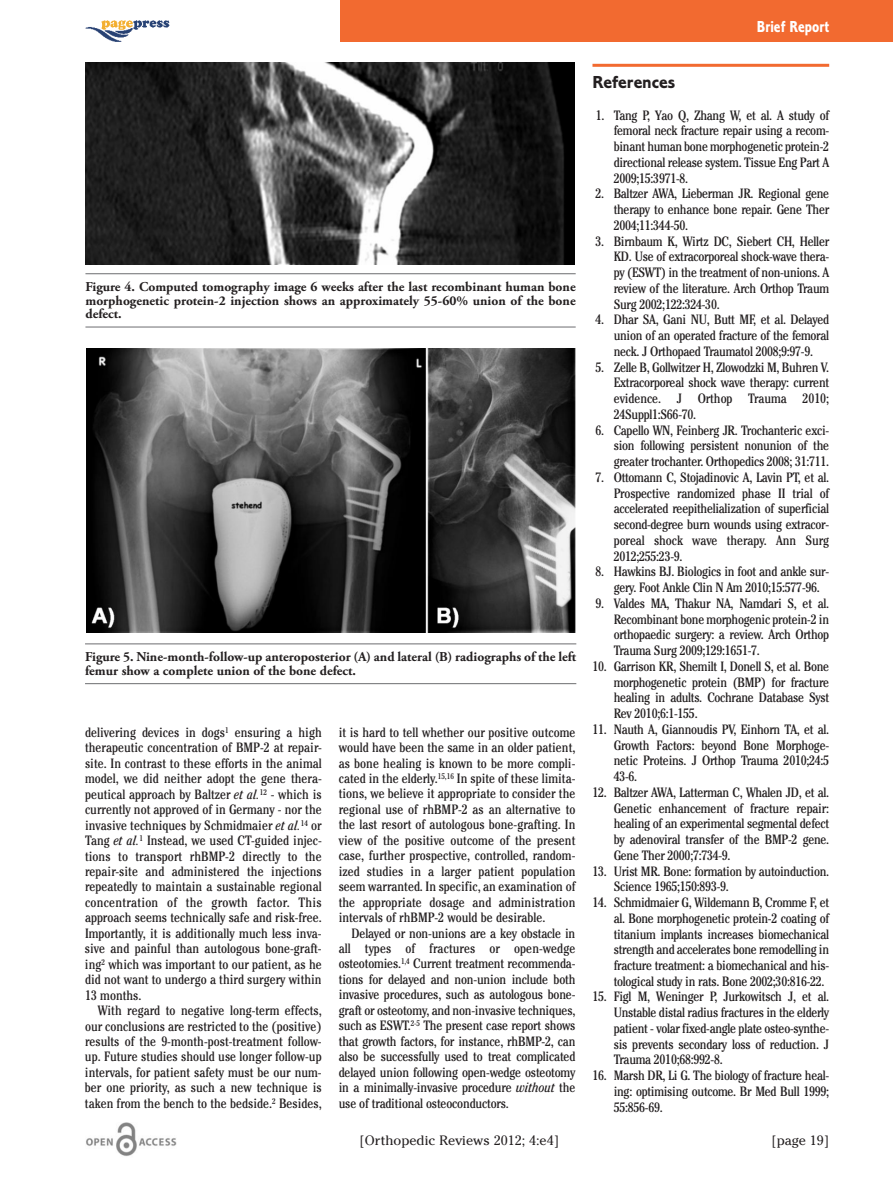
<style>
.page{position:relative;width:893px;height:1191px;background:#fff}
.page>*{position:absolute;margin:0;border:0;box-sizing:border-box;transform-origin:0 0}
.t1{font:18px "Corinthian Bold Plain";color:#231f20}
.t2{font:16.5px "Corinthian Bold Condensed Plain";color:#fff}
.t3{font:condensed 13.5px/15.8px "Cheltenham";letter-spacing:-.02em;color:#231f20;text-align:justify}
.t4{font:700 13.5px/13.5px "Adobe Garamond Pro";color:#231f20;text-align:justify}
.t5{font:13.5px "Cheltenham";color:#231f20}
.s1{font-style:italic}
</style>
<div class="page">
<div style="left:340px;top:0;width:553px;height:42px;background:#f26a30"></div>
<img style="left:86px;top:1123px;width:91px;height:33px">
<img style="left:85px;top:20px;width:85px;height:22px">
<hr style="left:592px;top:64px;width:237px;height:3px;background:#f26a30">
<img style="left:85px;top:63px;width:489px;height:202px">
<hr style="left:85px;top:273px;width:491px;height:1px;background:#6c6d70">
<hr style="left:85px;top:327px;width:491px;height:1px;background:#6c6d70">
<img style="left:86px;top:348px;width:489px;height:285px">
<hr style="left:85px;top:643px;width:491px;height:1px;background:#6c6d70">
<hr style="left:85px;top:683px;width:491px;height:1px;background:#6c6d70">
<p class="t4" style="left:85px;top:281px;width:492px">Figure 4. Computed tomography image 6 weeks after the last recombinant human bone morphogenetic protein-2 injection shows an approximately 55-60% union of the bone defect.</p>
<p class="t4" style="left:85px;top:651px;width:493px">Figure 5. Nine-month-follow-up anteroposterior (A) and lateral (B) radiographs of the left femur show a complete union of the bone defect.</p>
<p class="t3" style="left:85px;top:726px;width:238px">delivering devices in dogs<sup>1</sup> ensuring a high therapeutic concentration of BMP-2 at repair&shy;site. In contrast to these efforts in the animal model, we did neither adopt the gene thera&shy;peutical approach by Baltzer <span class="s1">et al.</span><sup>12</sup> - which is currently not approved of in Germany - nor the invasive techniques by Schmidmaier <span class="s1">et al.</span><sup>14</sup> or Tang <span class="s1">et al.</span><sup>1</sup> Instead, we used CT-guided injec&shy;tions to transport rhBMP-2 directly to the repair-site and administered the injections repeatedly to maintain a sustainable regional concentration of the growth factor. This approach seems technically safe and risk-free.<br>Importantly, it is additionally much less inva&shy;sive and painful than autologous bone-graft&shy;ing<sup>2</sup> which was important to our patient, as he did not want to undergo a third surgery within 13 months.</p>
<p class="t3" style="left:85px;top:1004px;width:238px;text-indent:13px">With regard to negative long-term effects, our conclusions are restricted to the (positive) results of the 9-month-post-treatment follow&shy;up. Future studies should use longer follow-up intervals, for patient safety must be our num&shy;ber one priority, as such a new technique is taken from the bench to the bedside.<sup>2</sup> Besides,</p>
<p class="t3" style="left:339px;top:725px;width:238px">it is hard to tell whether our positive outcome would have been the same in an older patient, as bone healing is known to be more compli&shy;cated in the elderly.<sup>15,16</sup> In spite of these limita&shy;tions, we believe it appropriate to consider the regional use of rhBMP-2 as an alternative to the last resort of autologous bone-grafting. In view of the positive outcome of the present case, further prospective, controlled, random&shy;ized studies in a larger patient population seem warranted. In specific, an examination of the appropriate dosage and administration intervals of rhBMP-2 would be desirable.</p>
<p class="t3" style="left:339px;top:926px;width:238px;text-indent:13px">Delayed or non-unions are a key obstacle in all types of fractures or open-wedge osteotomies.<sup>1,4</sup> Current treatment recommenda&shy;tions for delayed and non-union include both invasive procedures, such as autologous bone&shy;graft or osteotomy, and non-invasive techniques, such as ESWT.<sup>2-5</sup> The present case report shows that growth factors, for instance, rhBMP-2, can also be successfully used to treat complicated delayed union following open-wedge osteotomy in a minimally-invasive procedure <span class="s1">without</span> the use of traditional osteoconductors.</p>
<p class="t2" style="left:757px;top:21px;width:74px">Brief Report</p>
<h1 class="t1" style="left:592px;top:76px;width:84px">References</h1>
<p class="t3" style="left:614px;top:108px;width:217px;text-indent:-18px">1. Tang P, Yao Q, Zhang W, et al. A study of femoral neck fracture repair using a recom&shy;binant human bone morphogenetic protein-2 directional release system. Tissue Eng Part A 2009;15:3971-8.</p>
<p class="t3" style="left:614px;top:187px;width:217px;text-indent:-18px">2. Baltzer AWA, Lieberman JR. Regional gene therapy to enhance bone repair. Gene Ther 2004;11:344-50.</p>
<p class="t3" style="left:614px;top:234px;width:217px;text-indent:-18px">3. Birnbaum K, Wirtz DC, Siebert CH, Heller KD. Use of extracorporeal shock-wave thera&shy;py (ESWT) in the treatment of non-unions. A review of the literature. Arch Orthop Traum Surg 2002;122:324-30.</p>
<p class="t3" style="left:614px;top:313px;width:217px;text-indent:-18px">4. Dhar SA, Gani NU, Butt MF, et al. Delayed union of an operated fracture of the femoral neck. J Orthopaed Traumatol 2008;9:97-9.</p>
<p class="t3" style="left:614px;top:360px;width:217px;text-indent:-18px">5. Zelle B, Gollwitzer H, Zlowodzki M, Buhren V.<br>Extracorporeal shock wave therapy: current evidence. J Orthop Trauma 2010; 24Suppl1:S66-70.</p>
<p class="t3" style="left:614px;top:423px;width:217px;text-indent:-18px">6. Capello WN, Feinberg JR. Trochanteric exci&shy;sion following persistent nonunion of the greater trochanter. Orthopedics 2008; 31:711.</p>
<p class="t3" style="left:614px;top:470px;width:217px;text-indent:-18px">7. Ottomann C, Stojadinovic A, Lavin PT, et al.<br>Prospective randomized phase II trial of accelerated reepithelialization of superficial second-degree burn wounds using extracor&shy;poreal shock wave therapy. Ann Surg 2012;255:23-9.</p>
<p class="t3" style="left:614px;top:565px;width:217px;text-indent:-18px">8. Hawkins BJ. Biologics in foot and ankle sur&shy;gery. Foot Ankle Clin N Am 2010;15:577-96.</p>
<p class="t3" style="left:614px;top:596px;width:217px;text-indent:-18px">9. Valdes MA, Thakur NA, Namdari S, et al.<br>Recombinant bone morphogenic protein-2 in orthopaedic surgery: a review. Arch Orthop Trauma Surg 2009;129:1651-7.</p>
<p class="t3" style="left:614px;top:659px;width:217px;text-indent:-21px">10. Garrison KR, Shemilt I, Donell S, et al. Bone morphogenetic protein (BMP) for fracture healing in adults. Cochrane Database Syst Rev 2010;6:1-155.</p>
<p class="t3" style="left:614px;top:722px;width:217px;text-indent:-21px">11. Nauth A, Giannoudis PV, Einhorn TA, et al.<br>Growth Factors: beyond Bone Morphoge&shy;netic Proteins. J Orthop Trauma 2010;24:5<br>43-6.</p>
<p class="t3" style="left:614px;top:785px;width:217px;text-indent:-21px">12. Baltzer AWA, Latterman C, Whalen JD, et al.<br>Genetic enhancement of fracture repair: healing of an experimental segmental defect by adenoviral transfer of the BMP-2 gene.<br>Gene Ther 2000;7:734-9.</p>
<p class="t3" style="left:614px;top:864px;width:217px;text-indent:-21px">13. Urist MR. Bone: formation by autoinduction.<br>Science 1965;150:893-9.</p>
<p class="t3" style="left:614px;top:895px;width:217px;text-indent:-21px">14. Schmidmaier G, Wildemann B, Cromme F, et al. Bone morphogenetic protein-2 coating of titanium implants increases biomechanical strength and accelerates bone remodelling in fracture treatment: a biomechanical and his&shy;tological study in rats. Bone 2002;30:816-22.</p>
<p class="t3" style="left:614px;top:990px;width:217px;text-indent:-21px">15. Figl M, Weninger P, Jurkowitsch J, et al.<br>Unstable distal radius fractures in the elderly patient - volar fixed-angle plate osteo-synthe&shy;sis prevents secondary loss of reduction. J Trauma 2010;68:992-8.</p>
<p class="t3" style="left:614px;top:1069px;width:217px;text-indent:-21px">16. Marsh DR, Li G. The biology of fracture heal&shy;ing: optimising outcome. Br Med Bull 1999; 55:856-69.</p>
<p class="t5" style="left:359px;top:1132px;width:201px">[Orthopedic Reviews 2012; 4:e4]</p>
<p class="t5" style="left:771px;top:1132px;width:59px">[page 19]</p>
</div>
